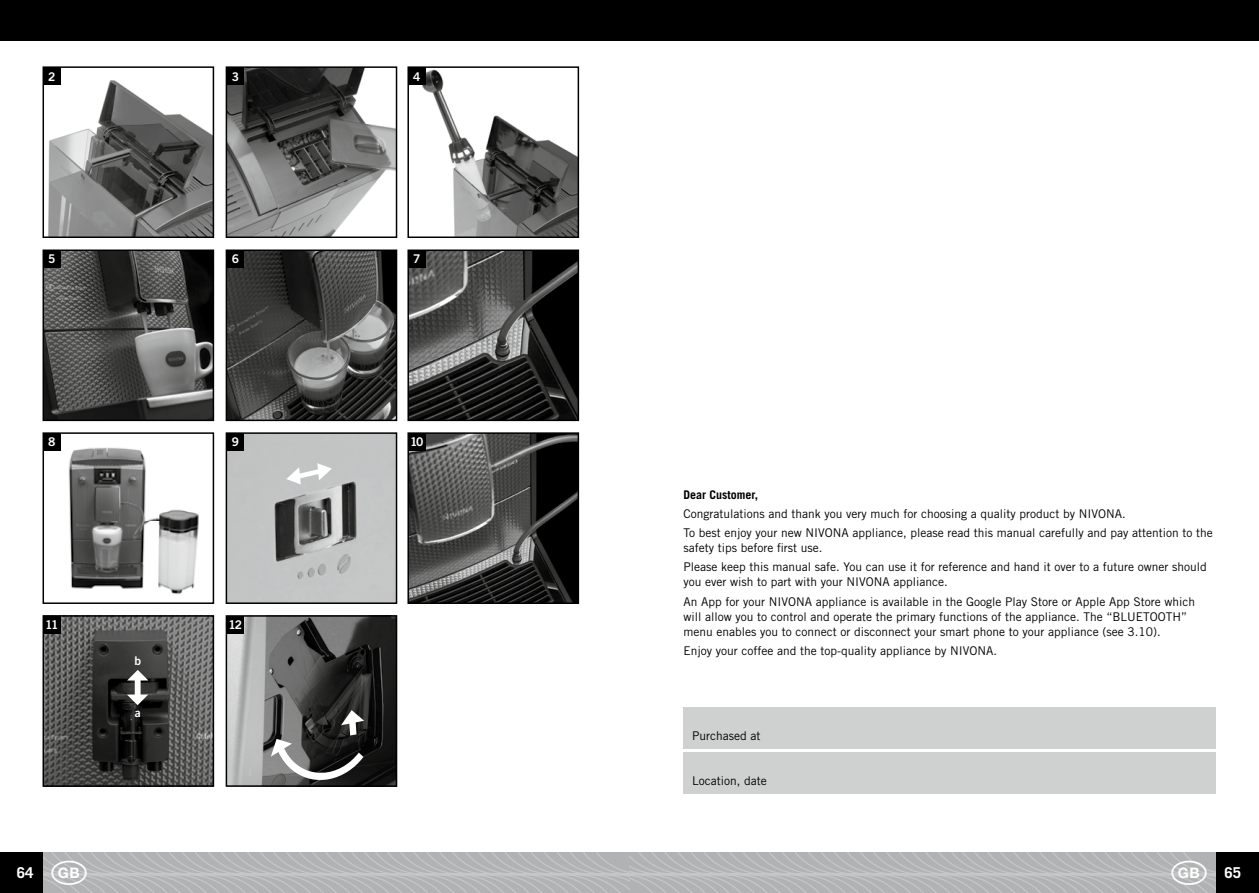
<style>
.page{position:relative;width:1259px;height:893px;background:#fff}
.page>*{position:absolute;margin:0;border:0;box-sizing:border-box;transform-origin:0 0}
.t1{font:700 15px "Trade Gothic LT Std";color:#fff}
.t2{font:12px/19.2px "Trade Gothic LT Std";color:#000}
.t3{font:12px "Trade Gothic LT Std Bd 2";color:#fff}
.t4{font:700 12px "Trade Gothic LT Std";color:#000}
</style>
<div class="page">
<img style="left:48px;top:69px;width:163px;height:166px">
<div style="left:43px;top:66px;width:171px;height:172px;border:2px solid #000"></div>
<img style="left:46px;top:252px;width:165px;height:166px">
<div style="left:43px;top:249px;width:171px;height:172px;border:2px solid #000"></div>
<img style="left:46px;top:439px;width:153px;height:155px">
<div style="left:43px;top:432px;width:171px;height:172px;border:2px solid #000"></div>
<img style="left:46px;top:618px;width:165px;height:166px">
<div style="left:43px;top:615px;width:171px;height:172px;border:2px solid #000"></div>
<img style="left:422px;top:69px;width:154px;height:166px">
<div style="left:407px;top:66px;width:172px;height:172px;border:2px solid #000"></div>
<img style="left:410px;top:252px;width:166px;height:166px">
<div style="left:407px;top:249px;width:172px;height:172px;border:2px solid #000"></div>
<img style="left:410px;top:435px;width:166px;height:166px">
<div style="left:407px;top:432px;width:172px;height:172px;border:2px solid #000"></div>
<img style="left:229px;top:69px;width:165px;height:166px">
<div style="left:226px;top:66px;width:171px;height:172px;border:2px solid #000"></div>
<img style="left:229px;top:252px;width:165px;height:166px">
<div style="left:226px;top:249px;width:171px;height:172px;border:2px solid #000"></div>
<img style="left:229px;top:435px;width:165px;height:166px">
<div style="left:226px;top:432px;width:171px;height:172px;border:2px solid #000"></div>
<img style="left:229px;top:618px;width:165px;height:166px">
<div style="left:226px;top:615px;width:171px;height:172px;border:2px solid #000"></div>
<svg style="left:127px;top:670px;width:21px;height:35px"></svg>
<svg style="left:271px;top:710px;width:93px;height:70px;background:#5b5b5b"></svg>
<svg style="left:286px;top:463px;width:46px;height:21px"></svg>
<div style="left:43px;top:68px;width:17px;height:17px;background:#000"></div>
<div style="left:43px;top:251px;width:17px;height:17px;background:#000"></div>
<div style="left:43px;top:433px;width:17px;height:17px;background:#000"></div>
<div style="left:43px;top:616px;width:17px;height:17px;background:#000"></div>
<div style="left:227px;top:68px;width:17px;height:17px;background:#000"></div>
<div style="left:227px;top:251px;width:17px;height:17px;background:#000"></div>
<div style="left:227px;top:433px;width:17px;height:17px;background:#000"></div>
<div style="left:227px;top:616px;width:17px;height:17px;background:#000"></div>
<div style="left:408px;top:68px;width:17px;height:17px;background:#000"></div>
<div style="left:408px;top:251px;width:17px;height:17px;background:#000"></div>
<div style="left:408px;top:433px;width:17px;height:17px;background:#000"></div>
<div style="left:0;top:0;width:1259px;height:40px;background:#000"></div>
<div style="left:1216px;top:853px;width:43px;height:40px;background:#000"></div>
<div style="left:0;top:853px;width:42px;height:40px;background:#000"></div>
<div style="left:683px;top:707px;width:533px;height:41px;background:#cfd0d0"></div>
<div style="left:683px;top:753px;width:533px;height:41px;background:#cfd0d0"></div>
<svg style="left:42px;top:853px;width:1174px;height:40px;background:#b5b6b7"></svg>
<p class="t3" style="left:48px;top:69px;width:9px">2</p>
<p class="t3" style="left:232px;top:69px;width:9px">3</p>
<p class="t3" style="left:413px;top:69px;width:9px">4</p>
<p class="t3" style="left:48px;top:252px;width:9px">5</p>
<p class="t3" style="left:232px;top:252px;width:9px">6</p>
<p class="t3" style="left:413px;top:252px;width:9px">7</p>
<p class="t3" style="left:48px;top:435px;width:9px">8</p>
<p class="t3" style="left:232px;top:435px;width:9px">9</p>
<p class="t3" style="left:410px;top:435px;width:15px">10</p>
<p class="t3" style="left:45px;top:617px;width:15px">11</p>
<p class="t3" style="left:134px;top:653px;width:8px">b</p>
<p class="t3" style="left:229px;top:617px;width:15px">12</p>
<p class="t4" style="left:683px;top:487px;width:76px">Dear Customer,</p>
<p class="t2" style="left:683px;top:504px;width:531px">Congratulations and thank you very much for choosing a quality product by NIVONA.<br>To best enjoy your new NIVONA appliance, please read this manual carefully and pay attention to the</p>
<p class="t2" style="left:683px;top:538px;width:525px">safety tips before rst use.<br>Please keep this manual safe. You can use it for reference and hand it over to a future owner should</p>
<p class="t2" style="left:683px;top:572px;width:513px">you ever wish to part with your NIVONA appliance.<br>An App for your NIVONA appliance is available in the Google Play Store or Apple App Store which</p>
<p class="t2" style="left:683px;top:609px;width:505px;line-height:15px">will allow you to control and operate the primary functions of the appliance. The “BLUETOOTH” menu enables you to connect or disconnect your smart phone to your appliance (see 3.10).</p>
<p class="t2" style="left:683px;top:641px;width:315px">Enjoy your coffee and the top-quality appliance by NIVONA.</p>
<p class="t3" style="left:135px;top:705px;width:7px">a</p>
<p class="t2" style="left:692px;top:726px;width:70px">Purchased at</p>
<p class="t2" style="left:692px;top:771px;width:76px">Location, date</p>
<p class="t1" style="left:17px;top:863px;width:18px">64</p>
<p class="t1" style="left:1224px;top:863px;width:18px">65</p>
</div>
